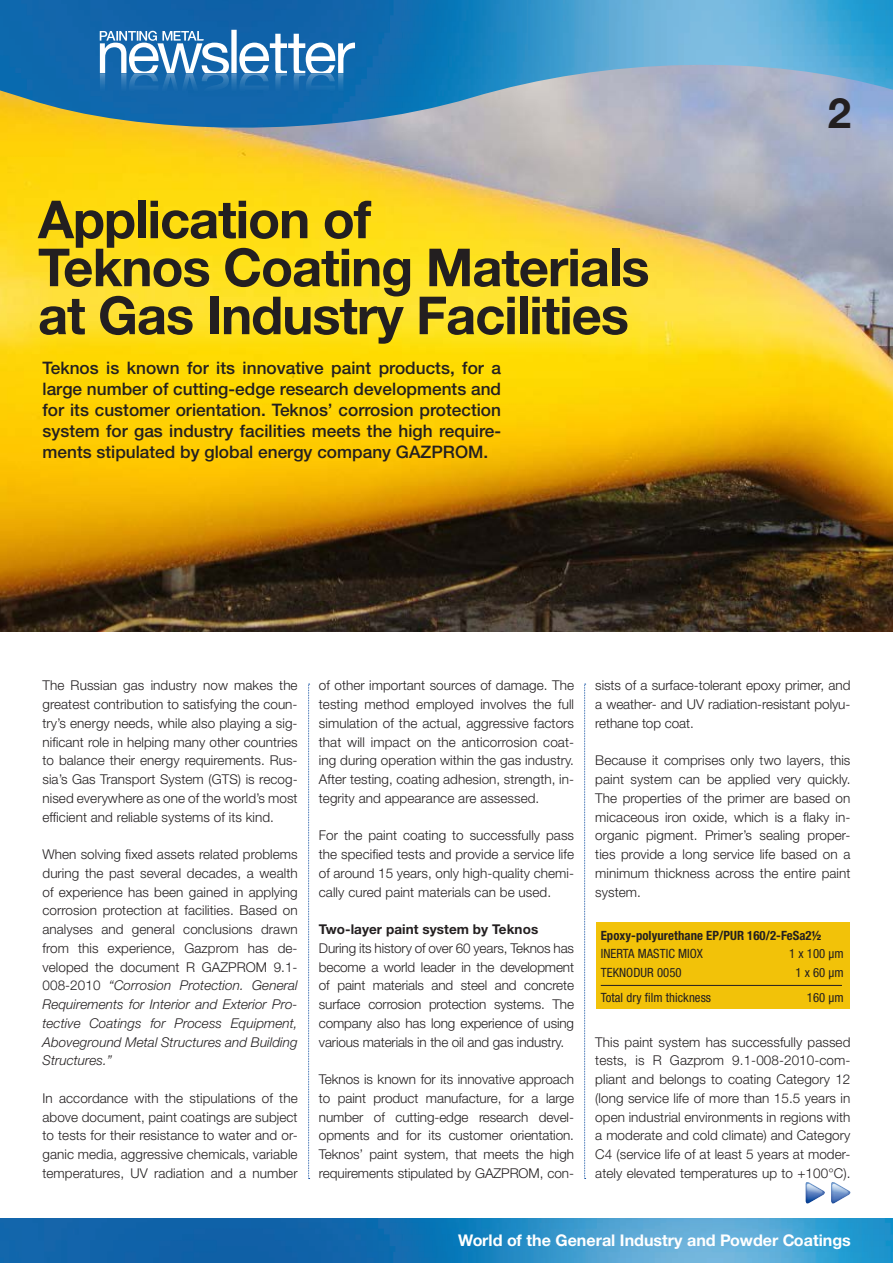
<style>
.page{position:relative;width:893px;height:1263px;background:#fff}
.page>*{position:absolute;margin:0;border:0;box-sizing:border-box;transform-origin:0 0}
.t1{font:700 52.5px/48px "Helvetica Neue LT Std";letter-spacing:-.02em;color:#231f20}
.t2{font:700 42px "Helvetica Neue LT Std";color:#231f20}
.t3{font:500 17.25px/21px "Helvetica Neue LT Std";color:#231f20;text-align:justify}
.t4{font:700 16.2px "Helvetica Neue LT Std";color:#fff}
.t5{font:300 13.5px/18.8px "Helvetica Neue LT Std";letter-spacing:.005em;color:#231f20;text-align:justify}
.t6{font:700 13.5px "Helvetica Neue LT Std";letter-spacing:.005em;color:#231f20}
.t7{font:condensed 12.75px "Helvetica Neue LT Std";letter-spacing:.005em;color:#231f20}
.t8{font:700 condensed 12.75px "Helvetica Neue LT Std";letter-spacing:.005em;color:#231f20}
.s1{font-style:italic}
</style>
<div class="page">
<img style="left:0;top:139px;width:893px;height:492px">
<img style="left:0;top:1219px;width:893px;height:44px">
<img style="left:0;top:0;width:893px;height:139px">
<svg style="left:100px;top:30px;width:255px;height:62px"></svg>
<div style="left:100px;top:92px;width:255px;height:25px;background:#1366ac"></div>
<svg style="left:805px;top:1182px;width:46px;height:22px"></svg>
<svg style="left:584px;top:684px;width:2px;height:495px"></svg>
<svg style="left:308px;top:684px;width:2px;height:495px"></svg>
<div style="left:596px;top:922px;width:254px;height:87px;background:#f2c209"></div>
<hr style="left:601px;top:985px;width:241px;height:1px;background:#231f20">
<h1 class="t1" style="left:38px;top:194px;width:613px">Application of<br>Teknos Coating Materials at Gas Industry Facilities</h1>
<p class="t3" style="left:43px;top:357px;width:460px">Teknos is known for its innovative paint products, for a large number of cutting-edge research developments and for its customer orientation. Teknos’ corrosion protection system for gas industry facilities meets the high require&shy;ments stipulated by global energy company GAZPROM.</p>
<h2 class="t2" style="left:828px;top:87px;width:25px">2</h2>
<p class="t5" style="left:43px;top:676px;width:257px">The Russian gas industry now makes the greatest contribution to satisfying the coun&shy;try’s energy needs, while also playing a sig&shy;nificant role in helping many other countries to balance their energy requirements. Rus&shy;sia’s Gas Transport System (GTS) is recog&shy;nised everywhere as one of the world’s most efficient and reliable systems of its kind.</p>
<p class="t5" style="left:43px;top:845px;width:257px">When solving fixed assets related problems during the past several decades, a wealth of experience has been gained in applying corrosion protection at facilities. Based on analyses and general conclusions drawn from this experience, Gazprom has de&shy;veloped the document R GAZPROM 9.1- 008-2010 <span class="s1">“Corrosion Protection. General Requirements for Interior and Exterior Pro&shy;tective Coatings for Process Equipment, Aboveground Metal Structures and Building Structures.”</span></p>
<p class="t5" style="left:43px;top:1088px;width:257px">In accordance with the stipulations of the above document, paint coatings are subject to tests for their resistance to water and or&shy;ganic media, aggressive chemicals, variable temperatures, UV radiation and a number</p>
<p class="t5" style="left:319px;top:676px;width:257px">of other important sources of damage. The testing method employed involves the full simulation of the actual, aggressive factors that will impact on the anticorrosion coat&shy;ing during operation within the gas industry.<br>After testing, coating adhesion, strength, in&shy;tegrity and appearance are assessed.</p>
<p class="t5" style="left:319px;top:826px;width:257px">For the paint coating to successfully pass the specified tests and provide a service life of around 15 years, only high-quality chemi&shy;cally cured paint materials can be used.</p>
<p class="t6" style="left:319px;top:921px;width:221px">Two-layer paint system by Teknos</p>
<p class="t5" style="left:319px;top:938px;width:257px">During its history of over 60 years, Teknos has become a world leader in the development of paint materials and steel and concrete surface corrosion protection systems. The company also has long experience of using various materials in the oil and gas industry.</p>
<p class="t5" style="left:319px;top:1070px;width:257px">Teknos is known for its innovative approach to paint product manufacture, for a large number of cutting-edge research devel&shy;opments and for its customer orientation.<br>Teknos’ paint system, that meets the high requirements stipulated by GAZPROM, con-</p>
<p class="t5" style="left:595px;top:676px;width:257px">sists of a surface-tolerant epoxy primer, and a weather- and UV radiation-resistant polyu&shy;rethane top coat.</p>
<p class="t5" style="left:595px;top:751px;width:257px">Because it comprises only two layers, this paint system can be applied very quickly.<br>The properties of the primer are based on micaceous iron oxide, which is a flaky in&shy;organic pigment. Primer’s sealing proper&shy;ties provide a long service life based on a minimum thickness across the entire paint system.</p>
<p class="t8" style="left:601px;top:927px;width:222px">Epoxy-polyurethane EP/PUR 160/2-FeSa2½</p>
<p class="t7" style="left:601px;top:946px;width:104px">INERTA MASTIC MIOX</p>
<p class="t7" style="left:789px;top:946px;width:56px">1 x 100 µm</p>
<p class="t7" style="left:601px;top:965px;width:82px">TEKNODUR 0050</p>
<p class="t7" style="left:795px;top:965px;width:50px">1 x 60 µm</p>
<p class="t7" style="left:601px;top:990px;width:112px">Total dry film thickness</p>
<p class="t7" style="left:807px;top:990px;width:38px">160 µm</p>
<p class="t5" style="left:595px;top:1032px;width:257px">This paint system has successfully passed tests, is R Gazprom 9.1-008-2010-com&shy;pliant and belongs to coating Category 12 (long service life of more than 15.5 years in open industrial environments in regions with a moderate and cold climate) and Category C4 (service life of at least 5 years at moder&shy;ately elevated temperatures up to +100°C).</p>
<p class="t4" style="left:458px;top:1230px;width:394px">World of the General Industry and Powder Coatings</p>
</div>
